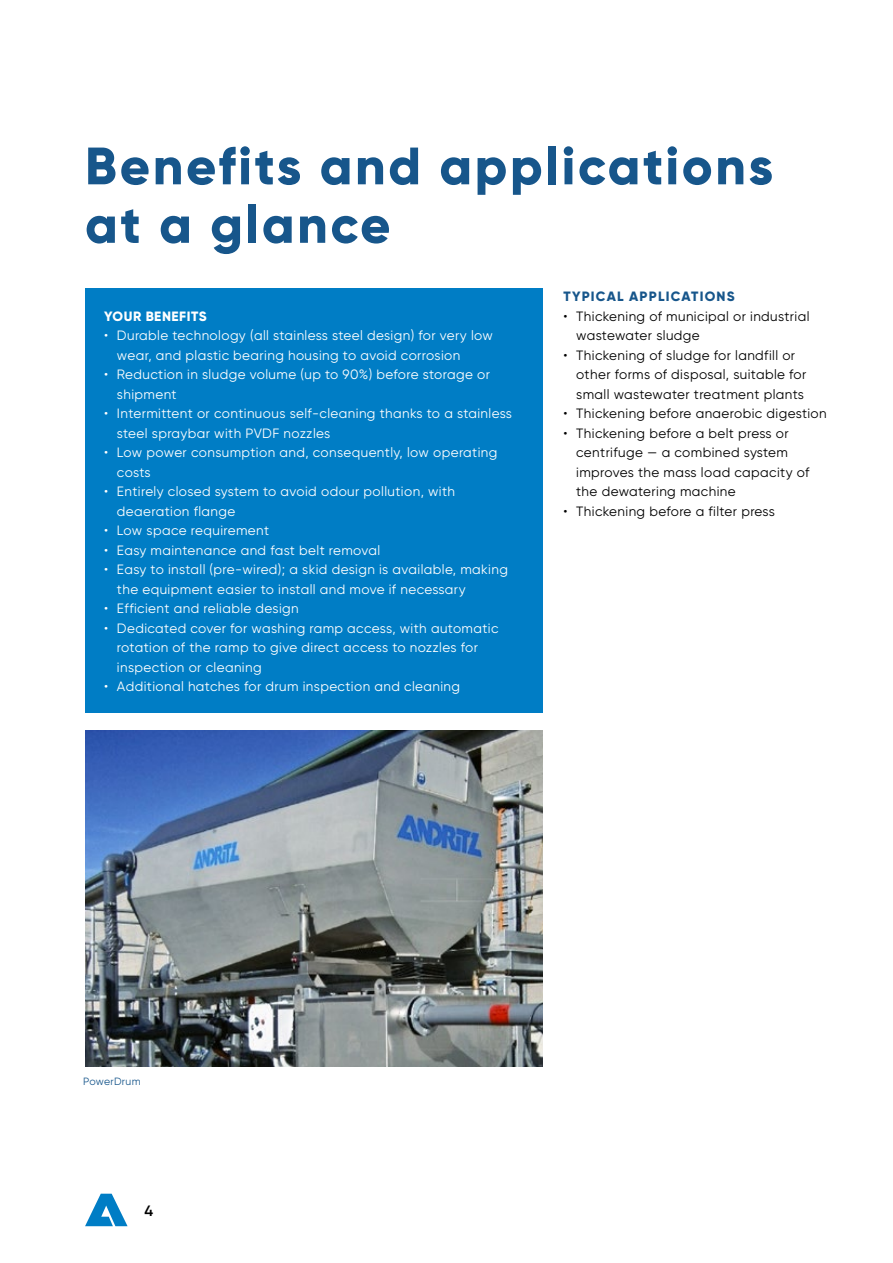
<style>
.page{position:relative;width:893px;height:1263px;background:#fff}
.page>*{position:absolute;margin:0;border:0;box-sizing:border-box;transform-origin:0 0}
.t1{font:800 52.5px/58.5px "Gilroy";letter-spacing:.05em;color:#17568b}
.t2{font:600 15px "Gilroy";color:#000}
.t3{font:13.5px/19.5px "Gilroy";letter-spacing:.03em;color:#fff}
.t4{font:13.5px/19.5px "Gilroy";letter-spacing:.03em;color:#000}
.t5{font:800 13.5px "Gilroy";letter-spacing:.09em;color:#17568b}
.t6{font:800 13.5px "Gilroy";letter-spacing:.04em;color:#fff}
.t7{font:10.5px "Gilroy";letter-spacing:.03em;color:#17568b}
</style>
<div class="page">
<svg style="left:85px;top:1194px;width:43px;height:32px"></svg>
<div style="left:85px;top:288px;width:457px;height:425px;background:#007dc5"></div>
<img style="left:85px;top:730px;width:457px;height:336px">
<h1 class="t1" style="left:85px;top:136px;width:690px">Benefits and applications at a glance</h1>
<p class="t5" style="left:563px;top:288px;width:173px">TYPICAL APPLICATIONS</p>
<p class="t4" style="left:576px;top:306px;width:235px;text-indent:-13px">• Thickening of municipal or industrial wastewater sludge</p>
<p class="t4" style="left:576px;top:345px;width:232px;text-indent:-13px">• Thickening of sludge for landfill or other forms of disposal, suitable for small wastewater treatment plants</p>
<p class="t4" style="left:563px;top:404px;width:265px">• Thickening before anaerobic digestion</p>
<p class="t4" style="left:576px;top:423px;width:235px;text-indent:-13px">• Thickening before a belt press or centrifuge — a combined system improves the mass load capacity of the dewatering machine</p>
<p class="t4" style="left:563px;top:501px;width:213px">• Thickening before a filter press</p>
<p class="t6" style="left:104px;top:308px;width:104px">YOUR BENEFITS</p>
<p class="t3" style="left:117px;top:326px;width:377px;text-indent:-13px">• Durable technology (all stainless steel design) for very low wear, and plastic bearing housing to avoid corrosion</p>
<p class="t3" style="left:117px;top:365px;width:374px;text-indent:-13px">• Reduction in sludge volume (up to 90%) before storage or shipment</p>
<p class="t3" style="left:117px;top:404px;width:397px;text-indent:-13px">• Intermittent or continuous self-cleaning thanks to a stainless steel spraybar with PVDF nozzles</p>
<p class="t3" style="left:117px;top:443px;width:382px;text-indent:-13px">• Low power consumption and, consequently, low operating costs</p>
<p class="t3" style="left:117px;top:482px;width:340px;text-indent:-13px">• Entirely closed system to avoid odour pollution, with deaeration flange</p>
<p class="t3" style="left:104px;top:521px;width:167px">• Low space requirement</p>
<p class="t3" style="left:104px;top:540px;width:278px">• Easy maintenance and fast belt removal</p>
<p class="t3" style="left:117px;top:560px;width:392px;text-indent:-13px">• Easy to install (pre-wired); a skid design is available, making the equipment easier to install and move if necessary</p>
<p class="t3" style="left:104px;top:599px;width:196px">• Efficient and reliable design</p>
<p class="t3" style="left:117px;top:618px;width:383px;text-indent:-13px">• Dedicated cover for washing ramp access, with automatic rotation of the ramp to give direct access to nozzles for inspection or cleaning</p>
<p class="t3" style="left:104px;top:677px;width:357px">• Additional hatches for drum inspection and cleaning</p>
<p class="t7" style="left:83px;top:1074px;width:59px">PowerDrum</p>
<p class="t2" style="left:145px;top:1201px;width:10px">4</p>
</div>
